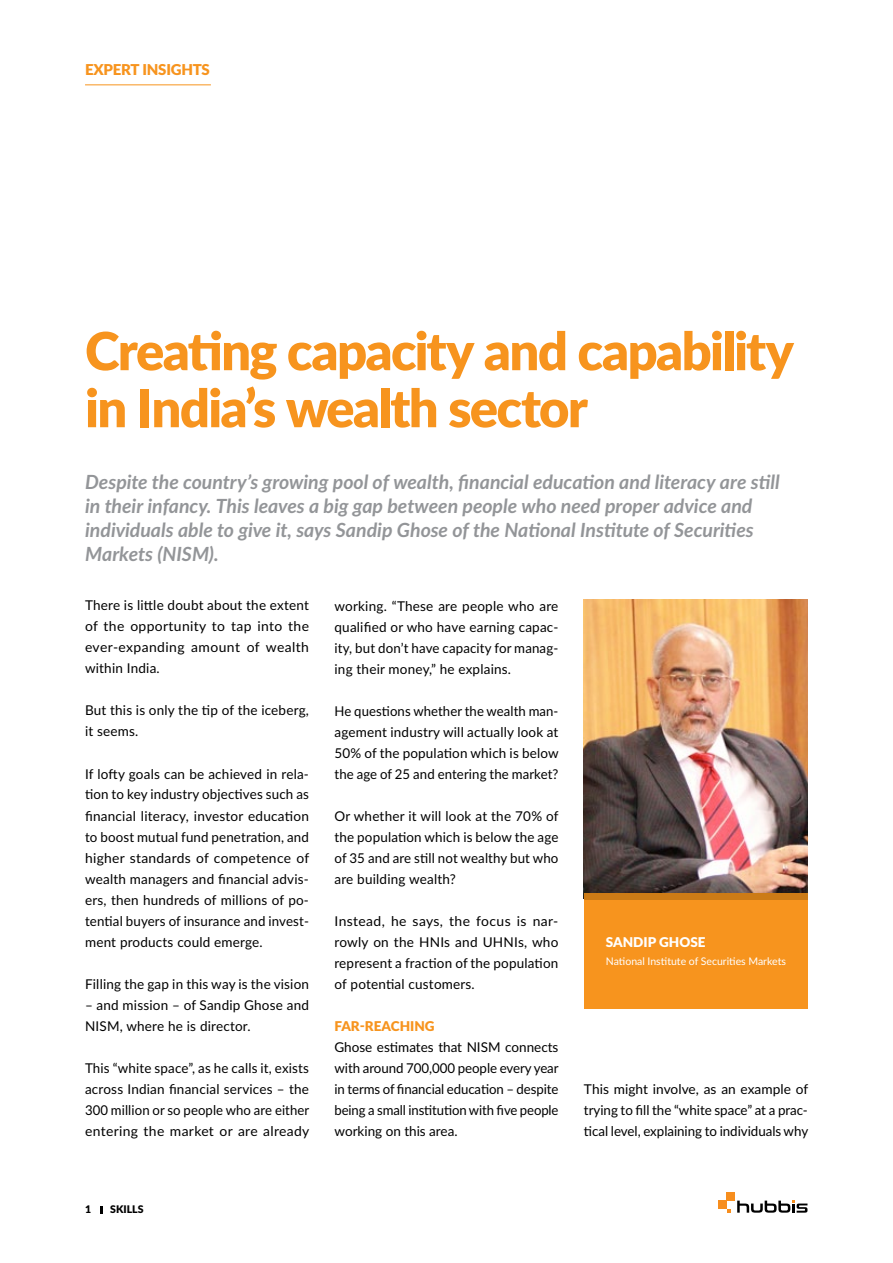
<style>
.page{position:relative;width:893px;height:1263px;background:#fff}
.page>*{position:absolute;margin:0;border:0;box-sizing:border-box;transform-origin:0 0}
.t1{font:900 52.5px/57px "Lato";letter-spacing:-.03em;color:#f7941e}
.t2{font:italic 700 19.5px/24px "Lato";color:#939598}
.t3{font:900 15px "Lato";letter-spacing:-.015em;color:#f7941e}
.t4{font:13.5px/21px "Lato";letter-spacing:.015em;color:#000;text-align:justify}
.t5{font:900 13.5px "Lato";color:#f7941e}
.t6{font:900 13.5px "Lato";color:#fff}
.t7{font:10.5px "Lato";color:#fff}
.t8{font:900 10.5px "Lato";color:#000}
</style>
<div class="page">
<hr style="left:85px;top:84px;width:126px;height:1px;background:#f7941e">
<svg style="left:101px;top:1206px;width:2px;height:7px"></svg>
<div style="left:584px;top:893px;width:224px;height:115px;background:#f7941e"></div>
<img style="left:584px;top:600px;width:224px;height:293px">
<div style="left:584px;top:893px;width:224px;height:6px;background:#cc7b16"></div>
<svg style="left:737px;top:1200px;width:70px;height:13px"></svg>
<div style="left:727px;top:1192px;width:8px;height:8px;background:#f78e1e"></div>
<div style="left:718px;top:1200px;width:9px;height:9px;background:#f78e1e"></div>
<p class="t3" style="left:85px;top:58px;width:126px">EXPERT INSIGHTS</p>
<h1 class="t1" style="left:85px;top:320px;width:710px">Creating capacity and capability in India’s wealth sector</h1>
<p class="t2" style="left:85px;top:469px;width:696px">Despite the country’s growing pool of wealth, financial education and literacy are still in their infancy. This leaves a big gap between people who need proper advice and individuals able to give it, says Sandip Ghose of the National Institute of Securities Markets (NISM).</p>
<p class="t4" style="left:85px;top:594px;width:225px">There is little doubt about the extent of the opportunity to tap into the ever-expanding amount of wealth within India.</p>
<p class="t4" style="left:85px;top:699px;width:225px">But this is only the tip of the iceberg, it seems.</p>
<p class="t4" style="left:85px;top:762px;width:226px">If lofty goals can be achieved in rela&shy;tion to key industry objectives such as financial literacy, investor education to boost mutual fund penetration, and higher standards of competence of wealth managers and financial advis&shy;ers, then hundreds of millions of po&shy;tential buyers of insurance and invest&shy;ment products could emerge.</p>
<p class="t4" style="left:85px;top:972px;width:226px">Filling the gap in this way is the vision</p>
<p class="t4" style="left:85px;top:993px;width:225px">– and mission – of Sandip Ghose and<br>NISM, where he is director.</p>
<p class="t4" style="left:85px;top:1056px;width:226px">This “white space”, as he calls it, exists across Indian financial services – the 300 million or so people who are either entering the market or are already</p>
<p class="t4" style="left:334px;top:595px;width:225px">working. “These are people who are qualified or who have earning capac&shy;ity, but don’t have capacity for manag&shy;ing their money,” he explains.</p>
<p class="t4" style="left:334px;top:700px;width:226px">He questions whether the wealth man&shy;agement industry will actually look at 50% of the population which is below the age of 25 and entering the market?</p>
<p class="t4" style="left:334px;top:805px;width:226px">Or whether it will look at the 70% of the population which is below the age of 35 and are still not wealthy but who are building wealth?</p>
<p class="t4" style="left:334px;top:910px;width:225px">Instead, he says, the focus is nar&shy;rowly on the HNIs and UHNIs, who represent a fraction of the population of potential customers.</p>
<p class="t5" style="left:334px;top:1016px;width:102px">FAR-REACHING</p>
<p class="t4" style="left:334px;top:1036px;width:226px">Ghose estimates that NISM connects with around 700,000 people every year in terms of financial education – despite being a small institution with five people working on this area.</p>
<p class="t6" style="left:606px;top:932px;width:101px">SANDIP GHOSE</p>
<p class="t7" style="left:606px;top:953px;width:181px">National Institute of Securities Markets</p>
<p class="t4" style="left:584px;top:1078px;width:226px">This might involve, as an example of trying to fill the “white space” at a prac&shy;tical level, explaining to individuals why</p>
<p class="t8" style="left:85px;top:1201px;width:8px">1</p>
<p class="t8" style="left:110px;top:1201px;width:35px">SKILLS</p>
</div>
